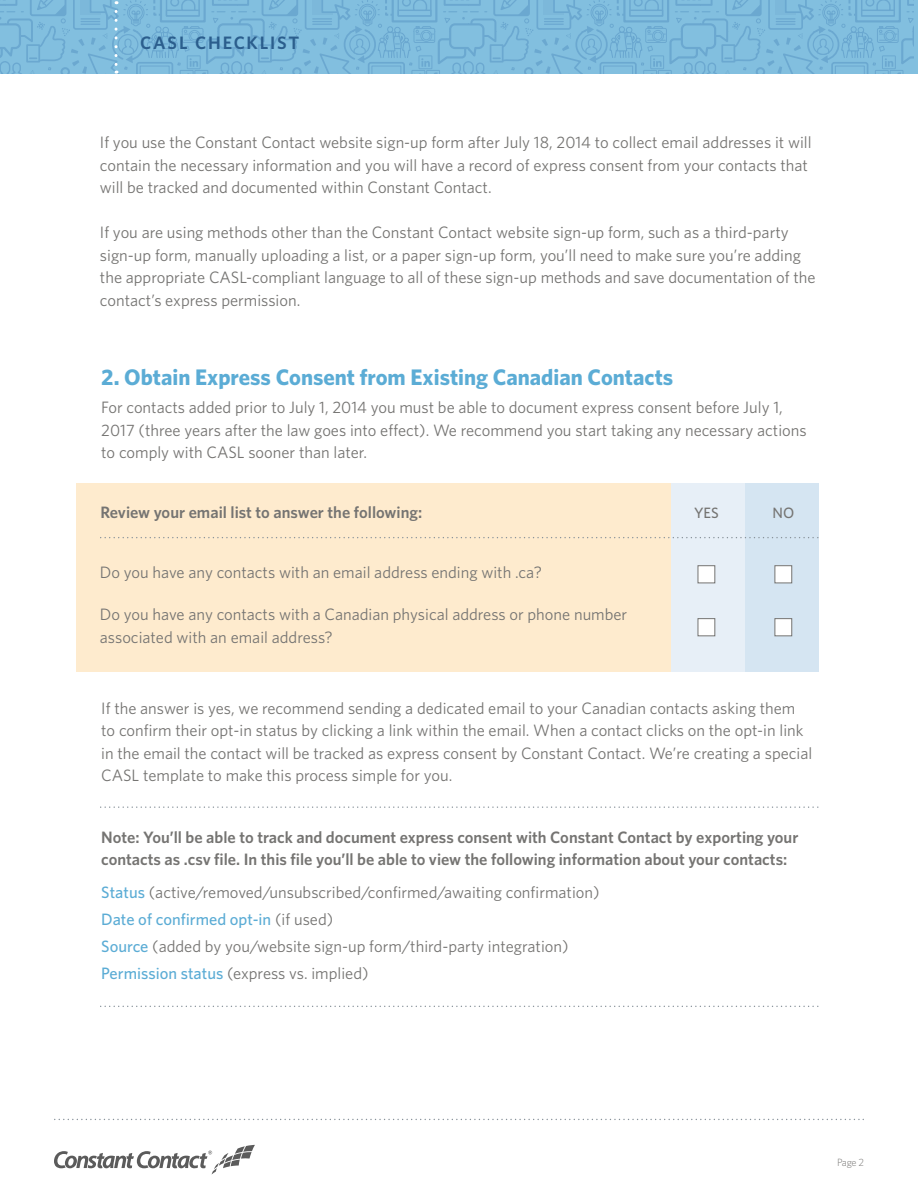
<style>
.page{position:relative;width:918px;height:1188px;background:#fff}
.page>*{position:absolute;margin:0;border:0;box-sizing:border-box;transform-origin:0 0}
.t1{font:700 22.5px "Whitney";color:#5bacd5}
.t2{font:600 18px "Whitney";letter-spacing:.1em;color:#2b5e8d}
.t3{font:16.5px/22.5px "Whitney";color:#757472}
.t4{font:600 16.5px/22.5px "Whitney";color:#757472}
.t5{font:500 15px "Whitney";color:#757472}
.t6{font:300 10.5px "Whitney";color:#757472}
.s1{font-weight:500;color:#5bacd5}
</style>
<div class="page">
<svg style="left:0;top:0;width:913px;height:74px;background:#7cb9db"></svg>
<svg style="left:115px;top:11px;width:3px;height:63px"></svg>
<svg style="left:54px;top:1145px;width:201px;height:29px"></svg>
<svg style="left:55px;top:1119px;width:809px;height:1px"></svg>
<svg style="left:101px;top:806px;width:718px;height:2px"></svg>
<svg style="left:101px;top:1006px;width:718px;height:1px"></svg>
<div style="left:77px;top:483px;width:594px;height:189px;background:#feebce"></div>
<div style="left:671px;top:483px;width:74px;height:189px;background:#e7eff7"></div>
<div style="left:745px;top:483px;width:74px;height:189px;background:#d5e5f2"></div>
<div style="left:698px;top:566px;width:17px;height:17px;background:#fff;border:1px solid #757472"></div>
<div style="left:698px;top:619px;width:17px;height:17px;background:#fff;border:1px solid #757472"></div>
<div style="left:775px;top:566px;width:17px;height:17px;background:#fff;border:1px solid #757472"></div>
<div style="left:775px;top:619px;width:17px;height:17px;background:#fff;border:1px solid #757472"></div>
<svg style="left:101px;top:537px;width:718px;height:1px"></svg>
<p class="t2" style="left:140px;top:31px;width:161px">CASL CHECKLIST</p>
<p class="t3" style="left:100px;top:131px;width:713px">If you use the Constant Contact website sign-up form after July 18, 2014 to collect email addresses it will contain the necessary information and you will have a record of express consent from your contacts that will be tracked and documented within Constant Contact.</p>
<p class="t3" style="left:100px;top:221px;width:717px">If you are using methods other than the Constant Contact website sign-up form, such as a third-party sign-up form, manually uploading a list, or a paper sign-up form, you’ll need to make sure you’re adding the appropriate CASL-compliant language to all of these sign-up methods and save documentation of the contact’s express permission.</p>
<h1 class="t1" style="left:101px;top:362px;width:574px">2. Obtain Express Consent from Existing Canadian Contacts</h1>
<p class="t3" style="left:101px;top:396px;width:707px">For contacts added prior to July 1, 2014 you must be able to document express consent before July 1,<br>2017 (three years after the law goes into effect). We recommend you start taking any necessary actions to comply with CASL sooner than later.</p>
<p class="t4" style="left:100px;top:500px;width:323px">Review your email list to answer the following:</p>
<p class="t5" style="left:694px;top:503px;width:26px">YES</p>
<p class="t5" style="left:772px;top:503px;width:23px">NO</p>
<p class="t3" style="left:100px;top:561px;width:444px">Do you have any contacts with an email address ending with .ca?</p>
<p class="t3" style="left:100px;top:603px;width:529px">Do you have any contacts with a Canadian physical address or phone number associated with an email address?</p>
<p class="t3" style="left:101px;top:696px;width:713px">If the answer is yes, we recommend sending a dedicated email to your Canadian contacts asking them to confirm their opt-in status by clicking a link within the email. When a contact clicks on the opt-in link in the email the contact will be tracked as express consent by Constant Contact. We’re creating a special CASL template to make this process simple for you.</p>
<p class="t4" style="left:101px;top:825px;width:699px">Note: You’ll be able to track and document express consent with Constant Contact by exporting your contacts as .csv file. In this file you’ll be able to view the following information about your contacts:</p>
<p class="t3" style="left:101px;top:878px;width:500px;line-height:27px"><span class="s1">Status</span> (active/removed/unsubscribed/confirmed/awaiting confirmation)<br><span class="s1">Date of confirmed opt-in</span> (if used)<br><span class="s1">Source</span> (added by you/website sign-up form/third-party integration)<br><span class="s1">Permission status</span> (express vs. implied)</p>
<p class="t6" style="left:837px;top:1156px;width:28px">Page 2</p>
</div>
